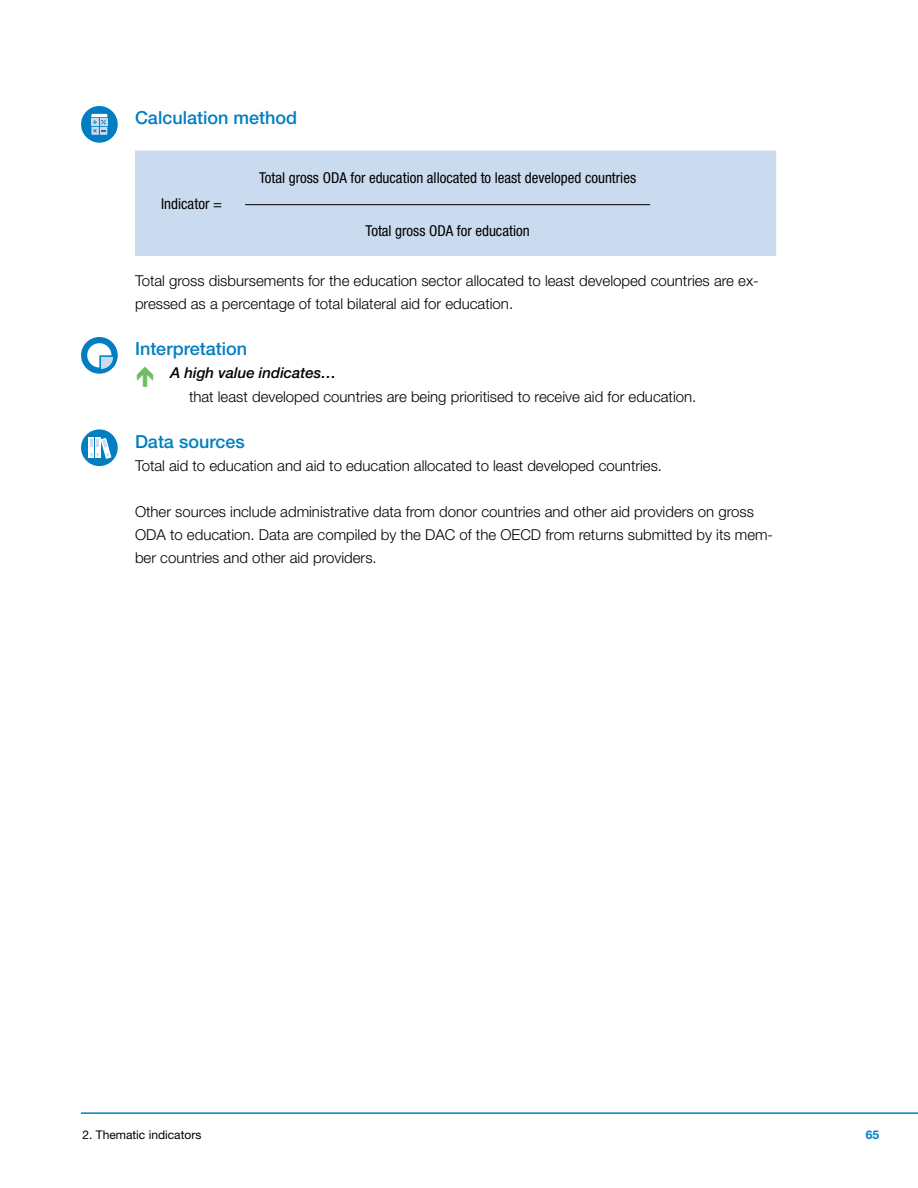
<style>
.page{position:relative;width:918px;height:1188px;background:#fff}
.page>*{position:absolute;margin:0;border:0;box-sizing:border-box;transform-origin:0 0}
.HEAD_E{font:500 18px "Helvetica Neue LT Std";color:#007ec1}
.HEAD_D_Calculation{font:500 18px "Helvetica Neue LT Std";color:#007ec1}
.TEXT_body_TARGETS{font:300 15px/23.1px "Helvetica Neue LT Std";color:#000}
.Text_formula{font:condensed 15px "Helvetica Neue LT Std";color:#000}
.TEXT_BODY_TARGETS_3p{font:300 15px "Helvetica Neue LT Std";color:#000}
.TEXT_body_TARGETS-2{font:italic 500 15px "Helvetica Neue LT Std";color:#000}
.t1{font:12px "Helvetica Neue LT Std";color:#000}
.t2{font:700 12px "Helvetica Neue LT Std";color:#007ec1}
</style>
<div class="page">
<hr style="left:81px;top:1112px;width:837px;height:2px;background:#007ec1">
<div style="left:135px;top:151px;width:641px;height:105px;background:#cbdbef"></div>
<hr style="left:245px;top:204px;width:405px;height:1px;background:#000">
<div style="left:81px;top:106px;width:37px;height:37px;background:#007ec1;border-radius:50%"></div>
<svg style="left:91px;top:114px;width:16px;height:21px"></svg>
<svg style="left:81px;top:337px;width:37px;height:37px"></svg>
<svg style="left:86px;top:342px;width:27px;height:27px"></svg>
<div style="left:81px;top:429px;width:37px;height:37px;background:#007ec1;border-radius:50%"></div>
<div style="left:89px;top:438px;width:5px;height:20px;background:#fff"></div>
<svg style="left:90px;top:438px;width:21px;height:21px"></svg>
<p class="HEAD_D_Calculation" style="left:135px;top:107px;width:164px">Calculation method</p>
<p class="Text_formula" style="left:259px;top:169px;width:378px">Total gross ODA for education allocated to least developed countries</p>
<p class="Text_formula" style="left:366px;top:222px;width:166px">Total gross ODA for education</p>
<p class="TEXT_body_TARGETS" style="left:135px;top:269px;width:625px">Total gross disbursements for the education sector allocated to least developed countries are ex&shy;pressed as a percentage of total bilateral aid for education.</p>
<p class="HEAD_E" style="left:135px;top:338px;width:114px">Interpretation</p>
<p class="TEXT_body_TARGETS-2" style="left:170px;top:364px;width:168px">A high value indicates…</p>
<p class="TEXT_BODY_TARGETS_3p" style="left:189px;top:387px;width:509px">that least developed countries are being prioritised to receive aid for education.</p>
<p class="HEAD_E" style="left:135px;top:431px;width:111px">Data sources</p>
<p class="TEXT_body_TARGETS" style="left:135px;top:454px;width:529px">Total aid to education and aid to education allocated to least developed countries.</p>
<p class="TEXT_body_TARGETS" style="left:135px;top:500px;width:640px">Other sources include administrative data from donor countries and other aid providers on gross<br>ODA to education. Data are compiled by the DAC of the OECD from returns submitted by its mem&shy;ber countries and other aid providers.</p>
<p class="Text_formula" style="left:161px;top:195px;width:62px">Indicator =</p>
<p class="t1" style="left:82px;top:1127px;width:120px">2. Thematic indicators</p>
<p class="t2" style="left:866px;top:1127px;width:15px">65</p>
</div>
